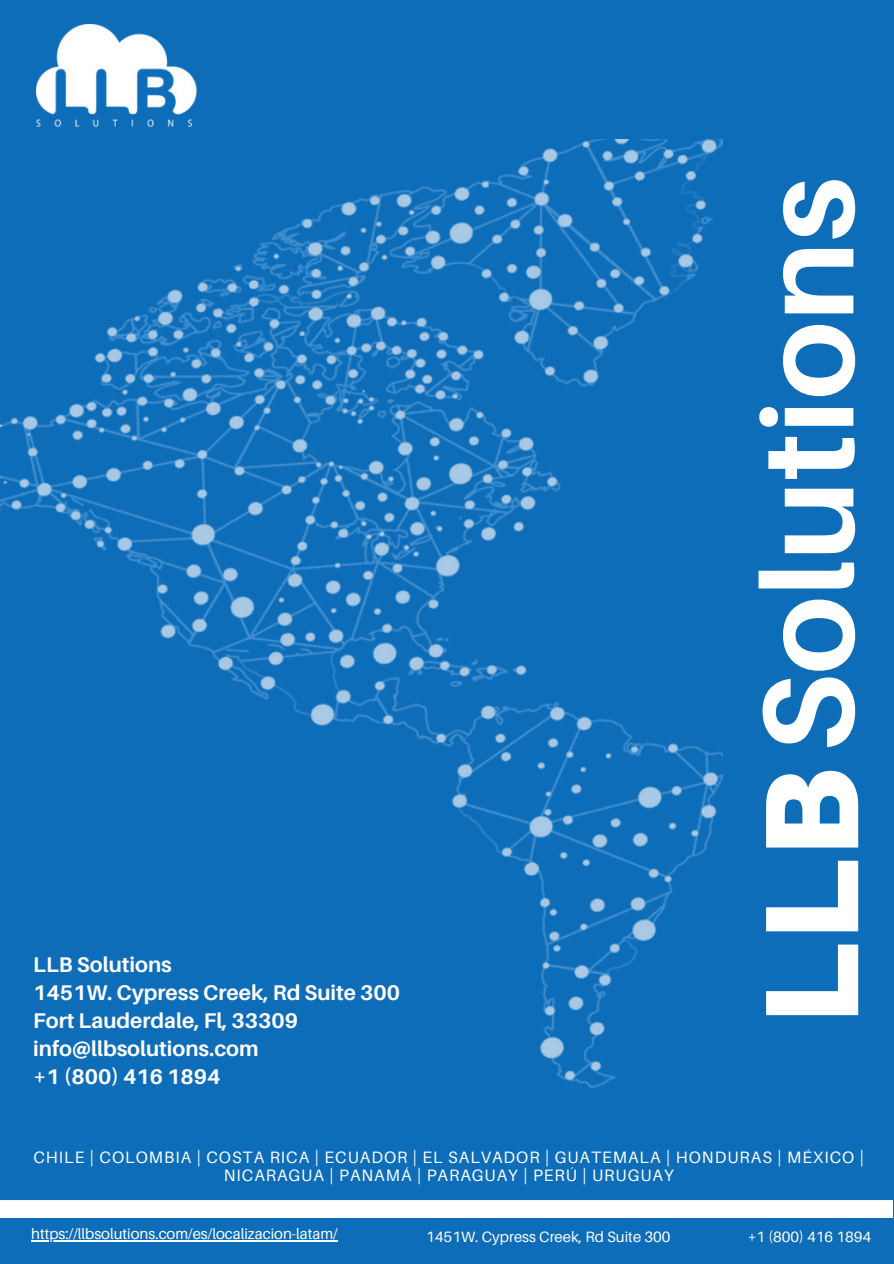
<style>
.page{position:relative;width:894px;height:1264px;background:#fff}
.page>*{position:absolute;margin:0;border:0;box-sizing:border-box;transform-origin:0 0}
.t1{font:900 133.35px "Aileron";color:#fff}
.t2{font:700 128.85px "Aileron";color:#fff}
.t3{font:700 21.3px/28.2px "Aileron";color:#fff}
.t4{font:16.5px/18px "Aileron";letter-spacing:.06em;color:#fff;text-align:center}
.t5{font:15px "Aileron";color:#fff}
</style>
<div class="page">
<div style="left:0;top:0;width:893px;height:1263px;background:#0e6db9"></div>
<img style="left:0;top:139px;width:722px;height:948px">
<img style="left:37px;top:25px;width:160px;height:103px">
<div style="left:0;top:1200px;width:892px;height:16px;background:#fff"></div>
<hr style="left:31px;top:1240px;width:306px;height:1px;background:#fff">
<p class="t3" style="left:33px;top:949px;width:368px">LLB Solutions<br>1451W. Cypress Creek, Rd Suite 300<br>Fort Lauderdale, Fl, 33309 info@llbsolutions.com<br>+1 (800) 416 1894</p>
<h2 class="t2" style="left:728px;top:752px;width:577px;rotate:-90deg">Solutions</h2>
<h3 class="t1" style="left:728px;top:1025px;width:260px;rotate:-90deg">LLB</h3>
<p class="t4" style="left:33px;top:1147px;width:831px">CHILE | COLOMBIA | COSTA RICA | ECUADOR | EL SALVADOR | GUATEMALA | HONDURAS | MÉXICO |<br>NICARAGUA | PANAMÁ | PARAGUAY | PERÚ | URUGUAY</p>
<h1 class="t5" style="left:31px;top:1224px;width:308px">https://llbsolutions.com/es/localizacion-latam/</h1>
<h4 class="t5" style="left:426px;top:1226px;width:246px">1451W. Cypress Creek, Rd Suite 300</h4>
<p class="t5" style="left:747px;top:1226px;width:125px">+1 (800) 416 1894</p>
</div>
